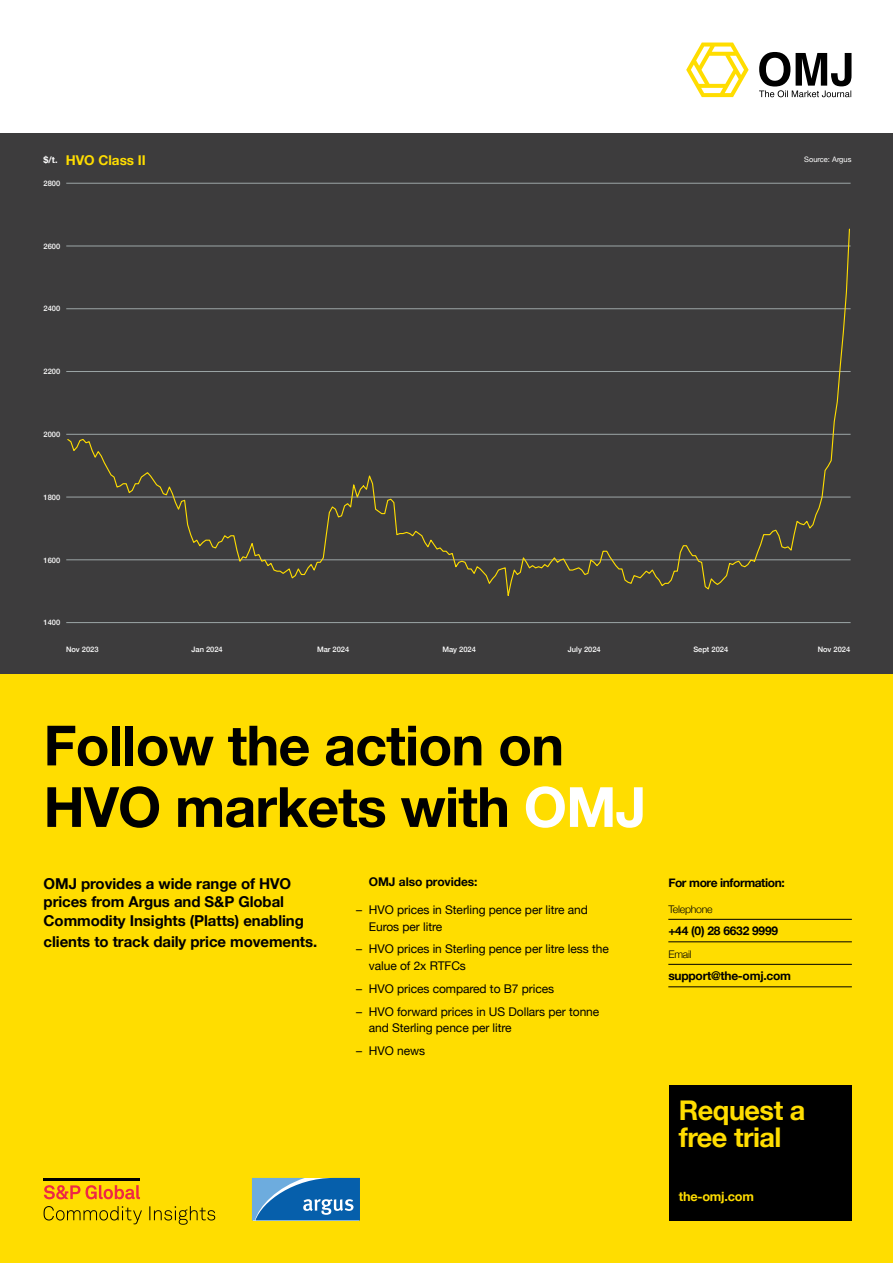
<style>
.page{position:relative;width:893px;height:1263px;background:#fff}
.page>*{position:absolute;margin:0;border:0;box-sizing:border-box;transform-origin:0 0}
.t1{font:700 55.5px/61.5px "Helvetica Neue";letter-spacing:-.015em;color:#000}
.t2{font:700 27.15px/27px "Helvetica Neue";letter-spacing:-.02em;color:#fd0}
.t3{font:700 15px/18.8px "Helvetica Neue";letter-spacing:-.005em;color:#000}
.t4{font:700 13.5px "Helvetica Neue";color:#fd0}
.t5{font:700 12.75px "Helvetica Neue";letter-spacing:-.02em;color:#fd0}
.t6{font:12px/16.5px "Helvetica Neue";letter-spacing:-.005em;color:#000}
.t7{font:700 12px "Helvetica Neue";letter-spacing:-.02em;color:#000}
.t8{font:300 10.5px "Helvetica Neue";letter-spacing:-.02em;color:#000}
.t9{font:700 9px "Helvetica Neue";color:#fff}
.t10{font:500 7.5px "Helvetica Neue";color:#fff}
.t11{font:7.5px "Helvetica Neue";color:#fff}
.s1{color:#fff}
</style>
<div class="page">
<div style="left:0;top:140px;width:893px;height:1123px;background:#fd0"></div>
<div style="left:0;top:133px;width:893px;height:541px;background:#3d3c3d"></div>
<div style="left:669px;top:1085px;width:182px;height:135px;background:#000"></div>
<hr style="left:668px;top:919px;width:184px;height:1px;background:#000">
<hr style="left:668px;top:941px;width:184px;height:1px;background:#000">
<hr style="left:668px;top:964px;width:184px;height:1px;background:#000">
<hr style="left:668px;top:986px;width:184px;height:1px;background:#000">
<svg style="left:44px;top:1185px;width:96px;height:15px"></svg>
<hr style="left:44px;top:1178px;width:96px;height:3px;background:#000">
<svg style="left:44px;top:1206px;width:98px;height:18px"></svg>
<svg style="left:149px;top:1206px;width:66px;height:19px"></svg>
<svg style="left:252px;top:1178px;width:108px;height:42px;background:#347ebd"></svg>
<svg style="left:759px;top:52px;width:92px;height:45px"></svg>
<svg style="left:686px;top:43px;width:63px;height:54px"></svg>
<hr style="left:66px;top:622px;width:785px;height:1px;background:#9da6a7">
<hr style="left:66px;top:183px;width:785px;height:1px;background:#9da6a7">
<svg style="left:66px;top:228px;width:785px;height:368px"></svg>
<p class="t9" style="left:44px;top:153px;width:16px">$/t.</p>
<p class="t4" style="left:66px;top:150px;width:82px">HVO Class II</p>
<p class="t10" style="left:44px;top:177px;width:18px">2800</p>
<p class="t10" style="left:44px;top:240px;width:18px">2600</p>
<p class="t10" style="left:44px;top:303px;width:18px">2400</p>
<p class="t10" style="left:44px;top:366px;width:18px">2200</p>
<p class="t10" style="left:44px;top:428px;width:18px">2000</p>
<p class="t10" style="left:44px;top:491px;width:18px">1800</p>
<p class="t10" style="left:44px;top:554px;width:18px">1600</p>
<p class="t10" style="left:44px;top:617px;width:18px">1400</p>
<p class="t11" style="left:804px;top:154px;width:49px">Source: Argus</p>
<p class="t10" style="left:66px;top:644px;width:34px">Nov 2023</p>
<p class="t10" style="left:192px;top:644px;width:33px">Jan 2024</p>
<p class="t10" style="left:317px;top:644px;width:34px">Mar 2024</p>
<p class="t10" style="left:442px;top:644px;width:35px">May 2024</p>
<p class="t10" style="left:568px;top:644px;width:34px">July 2024</p>
<p class="t10" style="left:693px;top:644px;width:36px">Sept 2024</p>
<p class="t10" style="left:818px;top:644px;width:34px">Nov 2024</p>
<h1 class="t1" style="left:44px;top:716px;width:604px">Follow the action on<br>HVO markets with <span class="s1">OMJ</span></h1>
<p class="t3" style="left:44px;top:874px;width:262px">OMJ provides a wide range of HVO prices from Argus and S&amp;P Global<br>Commodity Insights (Platts) enabling</p>
<p class="t3" style="left:44px;top:932px;width:275px">clients to track daily price movements.</p>
<p class="t7" style="left:369px;top:872px;width:110px">OMJ also provides:</p>
<p class="t6" style="left:369px;top:902px;width:221px;text-indent:-13px">– HVO prices in Sterling pence per litre and<br>Euros per litre</p>
<p class="t6" style="left:369px;top:942px;width:241px;text-indent:-13px">– HVO prices in Sterling pence per litre less the value of 2x RTFCs</p>
<p class="t6" style="left:356px;top:981px;width:200px">– HVO prices compared to B7 prices</p>
<p class="t6" style="left:369px;top:1004px;width:232px;text-indent:-13px">– HVO forward prices in US Dollars per tonne and Sterling pence per litre</p>
<p class="t6" style="left:356px;top:1043px;width:70px">– HVO news</p>
<p class="t7" style="left:668px;top:873px;width:118px">For more information:</p>
<p class="t8" style="left:668px;top:900px;width:46px">Telephone</p>
<p class="t7" style="left:668px;top:921px;width:111px">+44 (0) 28 6632 9999</p>
<p class="t8" style="left:668px;top:945px;width:25px">Email</p>
<p class="t7" style="left:668px;top:966px;width:124px">support@the-omj.com</p>
<h2 class="t2" style="left:679px;top:1098px;width:128px">Request a free trial</h2>
<p class="t5" style="left:679px;top:1187px;width:77px">the-omj.com</p>
</div>
